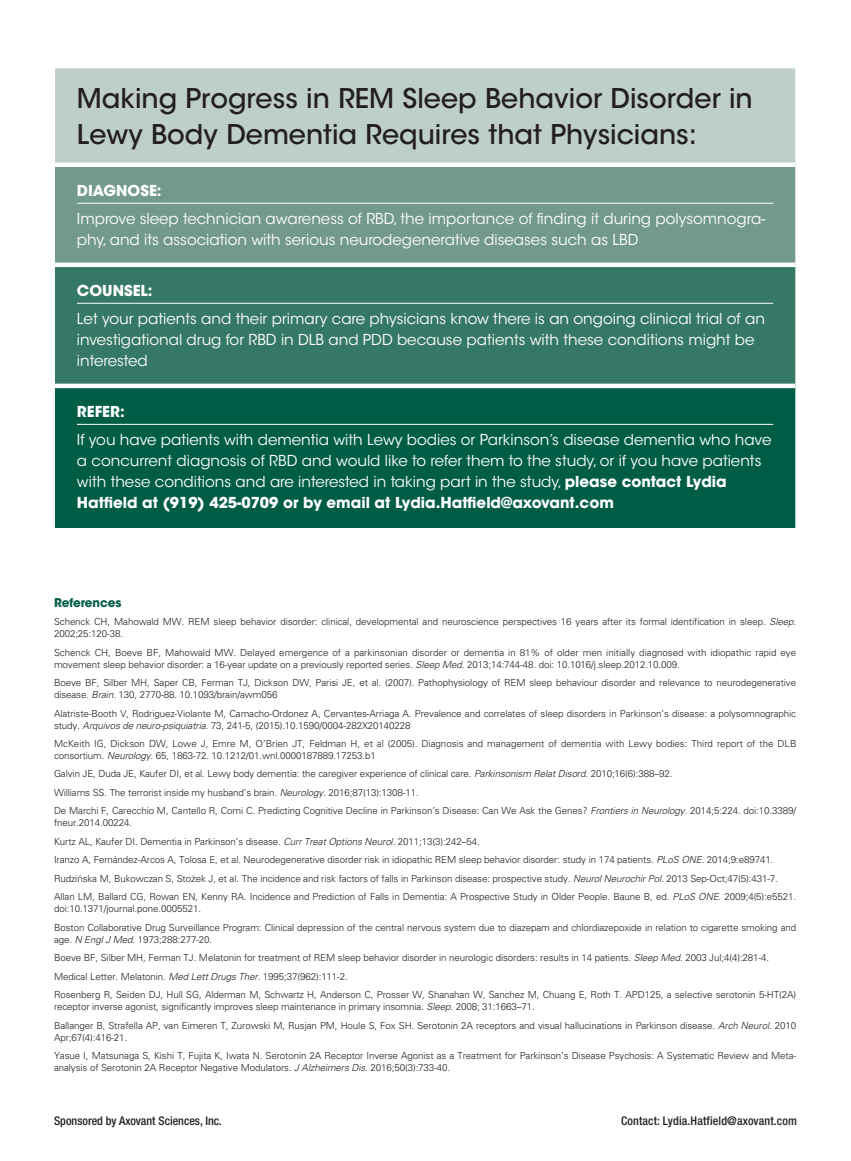
<style>
.page{position:relative;width:851px;height:1161px;background:#fff}
.page>*{position:absolute;margin:0;border:0;box-sizing:border-box;transform-origin:0 0}
.t1{font:500 27px/36px "ITC Avant Garde Std";color:#231f20}
.t2{font:15px/21px "ITC Avant Garde Std";color:#fff}
.t3{font:700 15px "ITC Avant Garde Std";color:#fff}
.t4{font:500 condensed 12px "Helvetica Neue LT Std";color:#231f20}
.t5{font:700 12px "ITC Avant Garde Std";letter-spacing:-.01em;color:#005d45}
.t6{font:300 9.75px/18.5px "Univers LT Std";letter-spacing:-.01em;color:#231f20}
.s1{font-weight:700}
.s2{font-style:italic}
.s3{font-family:"Helvetica"}
</style>
<div class="page">
<div style="left:55px;top:68px;width:740px;height:97px;background:#becec8"></div>
<div style="left:55px;top:165px;width:740px;height:100px;background:#72998c"></div>
<div style="left:55px;top:265px;width:740px;height:121px;background:#357865"></div>
<div style="left:55px;top:386px;width:740px;height:142px;background:#005d45"></div>
<div style="left:55px;top:162px;width:740px;height:5px;background:#fff"></div>
<hr style="left:55px;top:384px;width:740px;height:4px;background:#fff">
<hr style="left:55px;top:263px;width:740px;height:4px;background:#fff">
<hr style="left:77px;top:203px;width:696px;height:1px;background:#fff">
<hr style="left:77px;top:303px;width:696px;height:1px;background:#fff">
<hr style="left:77px;top:424px;width:696px;height:1px;background:#fff">
<h1 class="t1" style="left:77px;top:81px;width:677px">Making Progress in REM Sleep Behavior Disorder in<br>Lewy Body Dementia Requires that Physicians:</h1>
<h2 class="t3" style="left:77px;top:181px;width:86px">DIAGNOSE:</h2>
<h2 class="t2" style="left:77px;top:208px;width:689px">Improve sleep technician awareness of RBD, the importance of finding it during polysomnogra&shy;phy, and its association with serious neurodegenerative diseases such as LBD</h2>
<h2 class="t3" style="left:77px;top:281px;width:77px">COUNSEL:</h2>
<h2 class="t2" style="left:77px;top:308px;width:689px">Let your patients and their primary care physicians know there is an ongoing clinical trial of an investigational drug for RBD in DLB and PDD because patients with these conditions might be interested</h2>
<h2 class="t3" style="left:77px;top:402px;width:49px">REFER:</h2>
<p class="t2" style="left:77px;top:429px;width:696px">If you have patients with dementia with Lewy bodies or Parkinson’s disease dementia who have a concurrent diagnosis of RBD and would like to refer them to the study, or if you have patients with these conditions and are interested in taking part in the study, <span class="s1">please contact Lydia Hatfield at (919) 425-0709 or by email at Lydia.Hatfield@axovant.com</span></p>
<p class="t5" style="left:54px;top:594px;width:69px">References</p>
<p class="t6" style="left:54px;top:616px;width:743px;line-height:12px">Schenck CH, Mahowald MW. REM sleep behavior disorder: clinical, developmental and neuroscience perspectives 16 years after its formal identification in sleep. <span class="s2">Sleep.<br></span>2002;25:120-38.</p>
<p class="t6" style="left:54px;top:646px;width:743px;line-height:12px">Schenck CH, Boeve BF, Mahowald MW. Delayed emergence of a parkinsonian disorder or dementia in 81% of older men initially diagnosed with idiopathic rapid eye movement sleep behavior disorder: a 16-year update on a previously reported series. <span class="s2">Sleep Med.</span> 2013;14:744-48. doi: 10.1016/j.sleep.2012.10.009.</p>
<p class="t6" style="left:54px;top:677px;width:743px;line-height:12px">Boeve BF, Silber MH, Saper CB, Ferman TJ, Dickson DW, Parisi JE, et al. (2007). Pathophysiology of REM sleep behaviour disorder and relevance to neurodegenerative disease. <span class="s2">Brain.</span> 130, 2770-88. 10.1093/brain/awm056</p>
<p class="t6" style="left:54px;top:707px;width:743px;line-height:12px">Alatriste-Booth V, Rodriguez-Violante M, Camacho-Ordonez A, Cervantes-Arriaga A. Prevalence and correlates of sleep disorders in Parkinson’s disease: a polysomnographic study. <span class="s2">Arquivos de neuro-psiquiatria.</span> 73, 241-5, (2015).10.1590/0004-282X20140228</p>
<p class="t6" style="left:54px;top:738px;width:744px;line-height:12px">McKeith IG, Dickson DW, Lowe J, Emre M, O’Brien JT, Feldman H, et al (2005). Diagnosis and management of dementia with Lewy bodies: Third report of the DLB consortium. <span class="s2">Neurology.</span> 65, 1863-72. 10.1212/01.wnl.0000187889.17253.b1</p>
<p class="t6" style="left:54px;top:765px;width:743px">Galvin JE, Duda JE, Kaufer DI, et al. Lewy body dementia: the caregiver experience of clinical care. <span class="s2">Parkinsonism Relat Disord.</span> 2010;16(6):388–92.<br>Williams SS. The terrorist inside my husband’s brain. <span class="s2">Neurology.</span> 2016;87(13):1308-11.<br>De Marchi F, Carecchio M, Cantello R, Comi C. Predicting Cognitive Decline in Parkinson’s Disease: Can We Ask the Genes? <span class="s2">Frontiers in Neurology.</span> 2014;5:224. doi:10.3389/</p>
<p class="t6" style="left:54px;top:814px;width:743px">fneur.2014.00224.<br>Kurtz AL, Kaufer DI. Dementia in Parkinson’s disease. <span class="s2">Curr Treat Options Neurol.</span> 2011;13(3):242–54.<br>Iranzo A, Fernández-Arcos A, Tolosa E, et al. Neurodegenerative disorder risk in idiopathic REM sleep behavior disorder: study in 174 patients. <span class="s2">PLoS ONE.</span> 2014;9:e89741.<br>Rudzi<span class="s3">ń</span>ska M, Bukowczan S, Sto<span class="s3">ż</span>ek J, et al. The incidence and risk factors of falls in Parkinson disease: prospective study. <span class="s2">Neurol Neurochir Pol.</span> 2013 Sep-Oct;47(5):431-7.<br>Allan LM, Ballard CG, Rowan EN, Kenny RA. Incidence and Prediction of Falls in Dementia: A Prospective Study in Older People. Baune B, ed. <span class="s2">PLoS ONE.</span> 2009;4(5):e5521.</p>
<p class="t6" style="left:54px;top:900px;width:743px">doi:10.1371/journal.pone.0005521.<br>Boston Collaborative Drug Surveillance Program: Clinical depression of the central nervous system due to diazepam and chlordiazepoxide in relation to cigarette smoking and</p>
<p class="t6" style="left:54px;top:930px;width:743px">age. <span class="s2">N Engl J Med.</span> 1973;288:277-20.<br>Boeve BF, Silber MH, Ferman TJ. Melatonin for treatment of REM sleep behavior disorder in neurologic disorders: results in 14 patients. <span class="s2">Sleep Med.</span> 2003 Jul;4(4):281-4.<br>Medical Letter. Melatonin. <span class="s2">Med Lett Drugs Ther.</span> 1995;37(962):111-2.<br>Rosenberg R, Seiden DJ, Hull SG, Alderman M, Schwartz H, Anderson C, Prosser W, Shanahan W, Sanchez M, Chuang E, Roth T. APD125, a selective serotonin 5-HT(2A)</p>
<p class="t6" style="left:54px;top:998px;width:743px">receptor inverse agonist, significantly improves sleep maintenance in primary insomnia. <span class="s2">Sleep.</span> 2008; 31:1663–71.<br>Ballanger B, Strafella AP, van Eimeren T, Zurowski M, Rusjan PM, Houle S, Fox SH. Serotonin 2A receptors and visual hallucinations in Parkinson disease. <span class="s2">Arch Neurol.</span> 2010</p>
<p class="t6" style="left:54px;top:1028px;width:743px">Apr;67(4):416-21.<br>Yasue I, Matsunaga S, Kishi T, Fujita K, Iwata N. Serotonin 2A Receptor Inverse Agonist as a Treatment for Parkinson’s Disease Psychosis: A Systematic Review and Meta-</p>
<p class="t6" style="left:54px;top:1059px;width:397px">analysis of Serotonin 2A Receptor Negative Modulators. <span class="s2">J Alzheimers Dis.</span> 2016;50(3):733-40.</p>
<p class="t4" style="left:54px;top:1114px;width:169px">Sponsored by Axovant Sciences, Inc.</p>
<p class="t4" style="left:621px;top:1114px;width:177px">Contact: Lydia.Hatfield@axovant.com</p>
</div>
